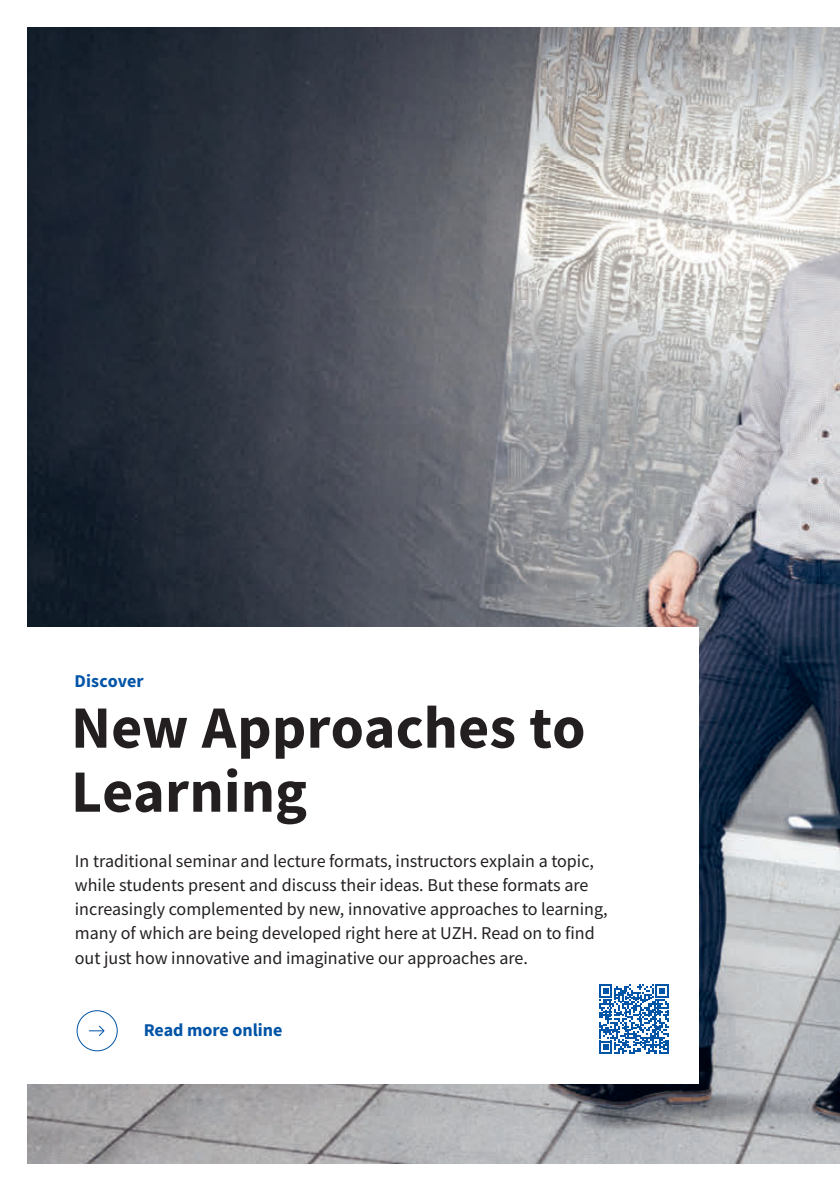
<style>
.page{position:relative;width:840px;height:1191px;background:#fff}
.page>*{position:absolute;margin:0;border:0;box-sizing:border-box;transform-origin:0 0}
.t1{font:700 60px/64px "Source Sans Pro";letter-spacing:.005em;color:#231f20}
.t2{font:18px/24.2px "Source Sans Pro";color:#231f20}
.t3{font:700 18px "Source Sans Pro";color:#0154a6}
</style>
<div class="page">
<img style="left:27px;top:27px;width:812px;height:1136px">
<div style="left:1px;top:627px;width:697px;height:456px;background:#fff"></div>
<div style="left:77px;top:1010px;width:40px;height:41px;border:1px solid #0154a6;border-radius:50%"></div>
<svg style="left:89px;top:1025px;width:16px;height:11px"></svg>
<svg style="left:599px;top:984px;width:69px;height:69px"></svg>
<p class="t3" style="left:74px;top:669px;width:71px">Discover</p>
<h1 class="t1" style="left:71px;top:695px;width:515px">New Approaches to<br>Learning</h1>
<p class="t2" style="left:75px;top:849px;width:534px">In traditional seminar and lecture formats, instructors explain a topic, while students present and discuss their ideas. But these formats are increasingly complemented by new, innovative approaches to learning, many of which are being developed right here at UZH. Read on to find out just how innovative and imaginative our approaches are.</p>
<p class="t3" style="left:144px;top:1017px;width:140px">Read more online</p>
</div>
